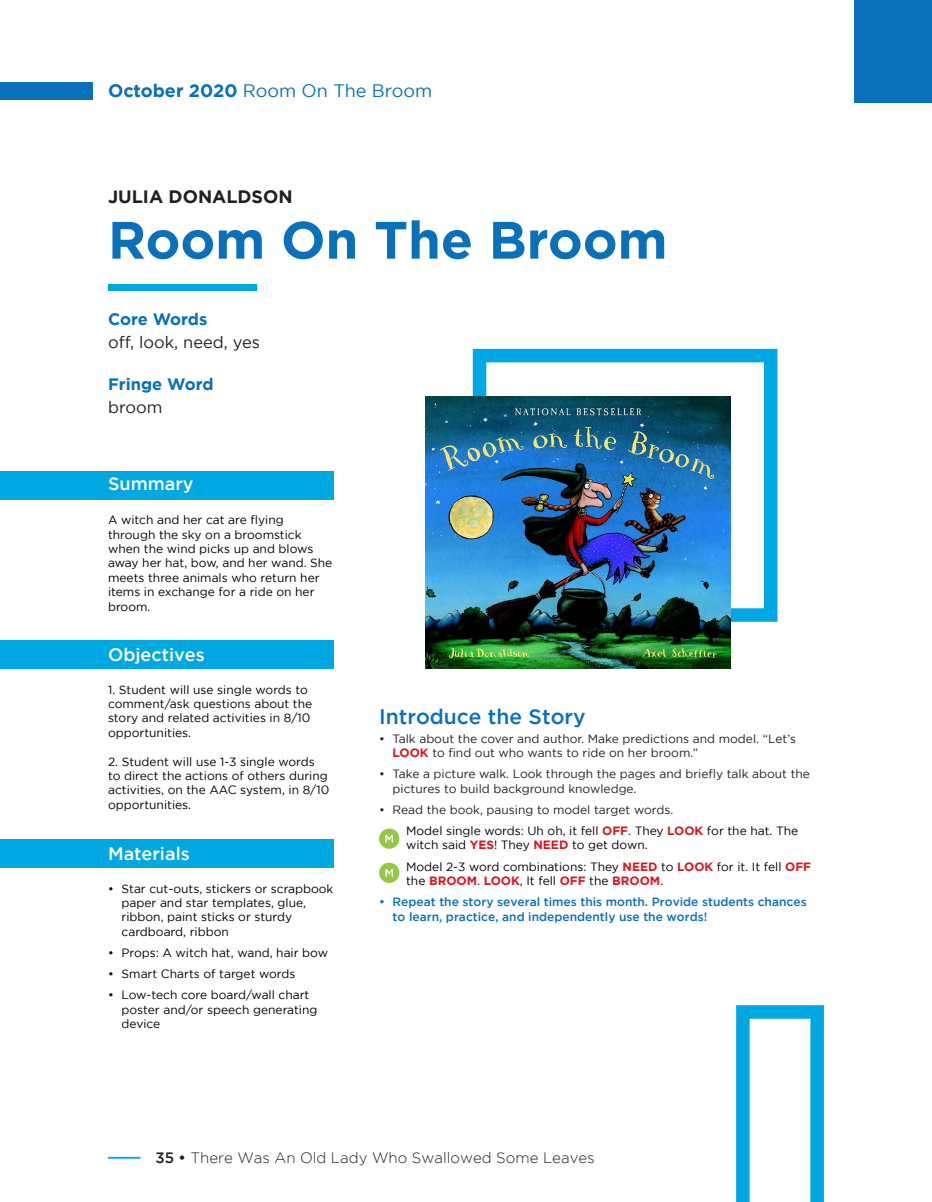
<style>
.page{position:relative;width:932px;height:1202px;background:#fff}
.page>*{position:absolute;margin:0;border:0;box-sizing:border-box;transform-origin:0 0}
.t1{font:700 52.5px "Gotham";color:#0970b9}
.t2{font:500 21px "Gotham";color:#0970b9}
.t3{font:500 18px "Gotham";color:#fff}
.t4{font:18px "Gotham";color:#0970b9}
.t5{font:700 18px "Gotham";color:#231f20}
.t6{font:16.5px "Gotham";color:#231f20}
.t7{font:700 16.5px "Gotham";color:#0970b9}
.t8{font:300 15px "Gotham";color:#231f20}
.t9{font:12px/14.4px "Gotham";color:#000}
.t10{font:12px/14.4px "Gotham";color:#231f20}
.t11{font:500 12px/14.4px "Gotham";color:#0970b9}
.s1{font-weight:700}
.s2{font-weight:700;color:#d7171f}
.s3{font-weight:500}
</style>
<div class="page">
<div style="left:473px;top:349px;width:304px;height:273px;border:14px solid #00a8e3"></div>
<hr style="left:108px;top:1156px;width:32px;height:2px;background:#00a8e1">
<div style="left:0;top:82px;width:93px;height:17px;background:#0970b9"></div>
<div style="left:0;top:471px;width:333px;height:28px;background:#00a8e1"></div>
<div style="left:0;top:640px;width:333px;height:29px;background:#00a8e1"></div>
<div style="left:0;top:839px;width:333px;height:29px;background:#00a8e1"></div>
<svg style="left:379px;top:828px;width:20px;height:20px"></svg>
<svg style="left:379px;top:862px;width:20px;height:21px"></svg>
<div style="left:108px;top:284px;width:148px;height:7px;background:#00a8e1"></div>
<img style="left:425px;top:396px;width:305px;height:272px">
<svg style="left:736px;top:1005px;width:88px;height:197px"></svg>
<div style="left:854px;top:0;width:78px;height:103px;background:#0970b9"></div>
<p class="t4" style="left:108px;top:79px;width:325px"><span class="s1">October 2020</span> Room On The Broom</p>
<p class="t5" style="left:108px;top:186px;width:186px">JULIA DONALDSON</p>
<p class="t1" style="left:108px;top:210px;width:561px">Room On The Broom</p>
<p class="t7" style="left:108px;top:309px;width:101px">Core Words</p>
<p class="t6" style="left:108px;top:331px;width:153px">off, look, need, yes</p>
<p class="t7" style="left:108px;top:374px;width:107px">Fringe Word</p>
<p class="t6" style="left:108px;top:396px;width:56px">broom</p>
<p class="t3" style="left:108px;top:474px;width:87px">Summary</p>
<p class="t9" style="left:108px;top:512px;width:177px">A witch and her cat are flying</p>
<p class="t9" style="left:108px;top:527px;width:195px">through the sky on a broomstick</p>
<p class="t9" style="left:108px;top:541px;width:226px">when the wind picks up and blows away her hat, bow, and her wand. She meets three animals who return her items in exchange for a ride on her broom.</p>
<p class="t3" style="left:108px;top:644px;width:98px">Objectives</p>
<p class="t9" style="left:108px;top:682px;width:206px">1. Student will use single words to comment/ask questions about the story and related activities in 8/10 opportunities.</p>
<p class="t9" style="left:108px;top:754px;width:223px">2. Student will use 1-3 single words to direct the actions of others during activities, on the AAC system, in 8/10 opportunities.</p>
<p class="t3" style="left:108px;top:843px;width:83px">Materials</p>
<p class="t9" style="left:122px;top:881px;width:213px;text-indent:-14px">• Star cut-outs, stickers or scrapbook paper and star templates, glue, ribbon, paint sticks or sturdy cardboard, ribbon</p>
<p class="t9" style="left:108px;top:945px;width:221px">• Props: A witch hat, wand, hair bow</p>
<p class="t9" style="left:108px;top:966px;width:189px">• Smart Charts of target words</p>
<p class="t9" style="left:122px;top:987px;width:197px;text-indent:-14px">• Low-tech core board/wall chart poster and/or speech generating device</p>
<p class="t2" style="left:379px;top:705px;width:208px">Introduce the Story</p>
<p class="t10" style="left:392px;top:731px;width:405px;text-indent:-14px">• Talk about the cover and author. Make predictions and model. “Let’s<br><span class="s2">LOOK</span> to find out who wants to ride on her broom.”</p>
<p class="t10" style="left:392px;top:766px;width:419px;text-indent:-14px">• Take a picture walk. Look through the pages and briefly talk about the pictures to build background knowledge.</p>
<p class="t10" style="left:379px;top:802px;width:296px">• Read the book, pausing to model target words.</p>
<p class="t9" style="left:406px;top:823px;width:393px">Model single words: Uh oh, it fell <span class="s2">OFF</span>. They <span class="s2">LOOK</span> for the hat. The witch said <span class="s2">YES</span>! They <span class="s2">NEED</span> to get down.</p>
<p class="t9" style="left:406px;top:859px;width:406px">Model 2-3 word combinations: They <span class="s2">NEED</span> to <span class="s2">LOOK</span> for it. It fell <span class="s2">OFF </span>the <span class="s2">BROOM</span>. <span class="s2">LOOK</span>, It fell <span class="s2">OFF</span> the <span class="s2">BROOM</span>.</p>
<p class="t11" style="left:392px;top:894px;width:415px;text-indent:-14px">• Repeat the story several times this month. Provide students chances to learn, practice, and independently use the words!</p>
<p class="t8" style="left:155px;top:1149px;width:440px"><span class="s3">35 •</span> There Was An Old Lady Who Swallowed Some Leaves</p>
</div>
